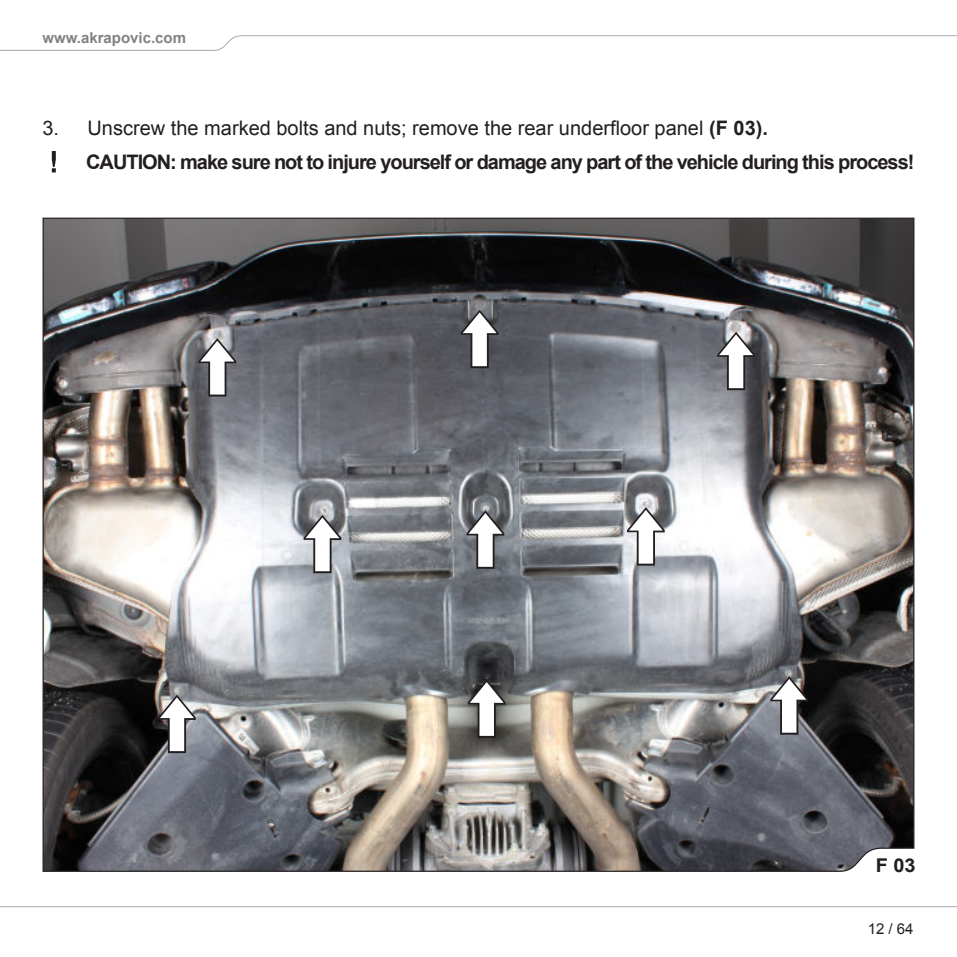
<style>
.page{position:relative;width:957px;height:957px;background:#fff}
.page>*{position:absolute;margin:0;border:0;box-sizing:border-box;transform-origin:0 0}
.t1{font:700 20px/34px "Arial";letter-spacing:-.05em;color:#231f20}
.t2{font:700 19px "Arial";color:#231f20;scale:1.05 1}
.t3{font:700 15px "Arial";color:#808285}
.t4{font:15px "Arial";color:#231f20}
.s1{font-weight:400}
</style>
<div class="page">
<svg style="left:0;top:35px;width:957px;height:16px"></svg>
<svg style="left:0;top:906px;width:957px;height:2px;background:#d2d3d5"></svg>
<img style="left:42px;top:217px;width:873px;height:655px">
<svg style="left:158px;top:694px;width:38px;height:59px"></svg>
<svg style="left:468px;top:679px;width:37px;height:59px"></svg>
<svg style="left:303px;top:515px;width:38px;height:58px"></svg>
<svg style="left:466px;top:510px;width:38px;height:59px"></svg>
<svg style="left:627px;top:507px;width:38px;height:58px"></svg>
<svg style="left:717px;top:332px;width:38px;height:58px"></svg>
<svg style="left:461px;top:310px;width:37px;height:58px"></svg>
<svg style="left:198px;top:338px;width:38px;height:58px"></svg>
<svg style="left:770px;top:676px;width:38px;height:58px"></svg>
<svg style="left:52px;top:151px;width:4px;height:21px"></svg>
<p class="t3" style="left:42px;top:32px;width:145px">www.akrapovic.com</p>
<p class="t1" style="left:86px;top:113px;width:830px;text-indent:-44px"><span class="s1">3. Unscrew the marked bolts and nuts; remove the rear underfloor panel</span> (F 03).<br>CAUTION: make sure not to injure yourself or damage any part of the vehicle during this process!</p>
<p class="t2" style="left:875px;top:858px;width:40px">F 03</p>
<p class="t4" style="left:867px;top:918px;width:47px">12 / 64</p>
</div>
